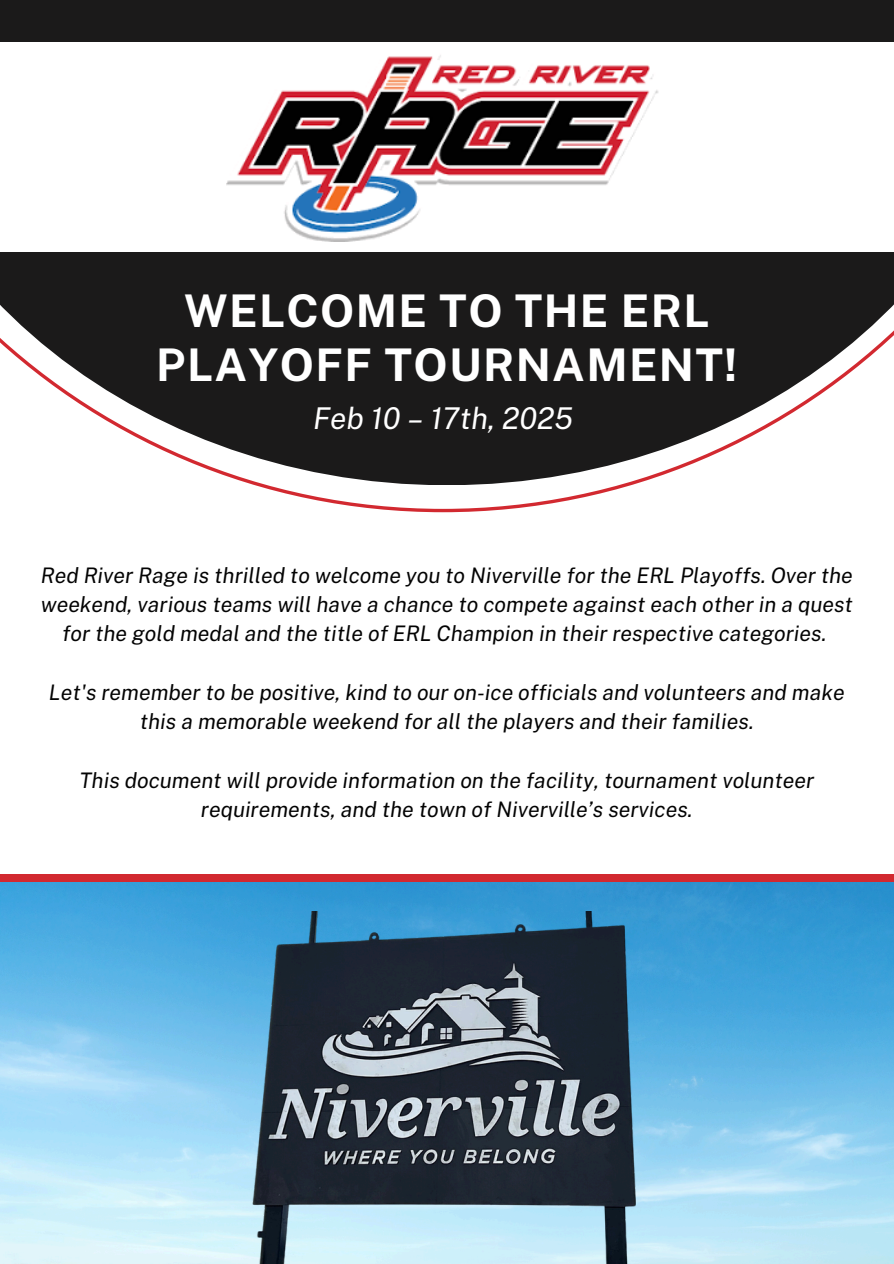
<style>
.page{position:relative;width:894px;height:1264px;background:#fff}
.page>*{position:absolute;margin:0;border:0;box-sizing:border-box;transform-origin:0 0}
.t1{font:700 45px/54px "Public Sans";letter-spacing:.03em;color:#fff;text-align:center}
.t2{font:italic 30px "Public Sans";color:#fff}
.t3{font:italic 21.45px/29.2px "Public Sans";color:#030303;text-align:center}
</style>
<div class="page">
<svg style="left:0;top:0;width:893px;height:485px;fill:#1b1a1a"></svg>
<div style="left:0;top:42px;width:893px;height:209px;background:#fff"></div>
<img style="left:226px;top:55px;width:433px;height:187px">
<img style="left:0;top:881px;width:893px;height:382px">
<img style="left:207px;top:911px;width:472px;height:352px">
<div style="left:0;top:874px;width:893px;height:7px;background:#d22930"></div>
<p class="t1" style="left:156px;top:283px;width:582px">WELCOME TO THE ERL<br>PLAYOFF TOURNAMENT!</p>
<p class="t2" style="left:313px;top:400px;width:261px">Feb 10 – 17th, 2025</p>
<h1 class="t3" style="left:41px;top:560px;width:813px">Red River Rage is thrilled to welcome you to Niverville for the ERL Playoffs. Over the weekend, various teams will have a chance to compete against each other in a quest for the gold medal and the title of ERL Champion in their respective categories.</h1>
<h2 class="t3" style="left:49px;top:677px;width:797px">Let's remember to be positive, kind to our on-ice officials and volunteers and make this a memorable weekend for all the players and their families.</h2>
<p class="t3" style="left:79px;top:765px;width:736px">This document will provide information on the facility, tournament volunteer requirements, and the town of Niverville’s services.</p>
</div>
